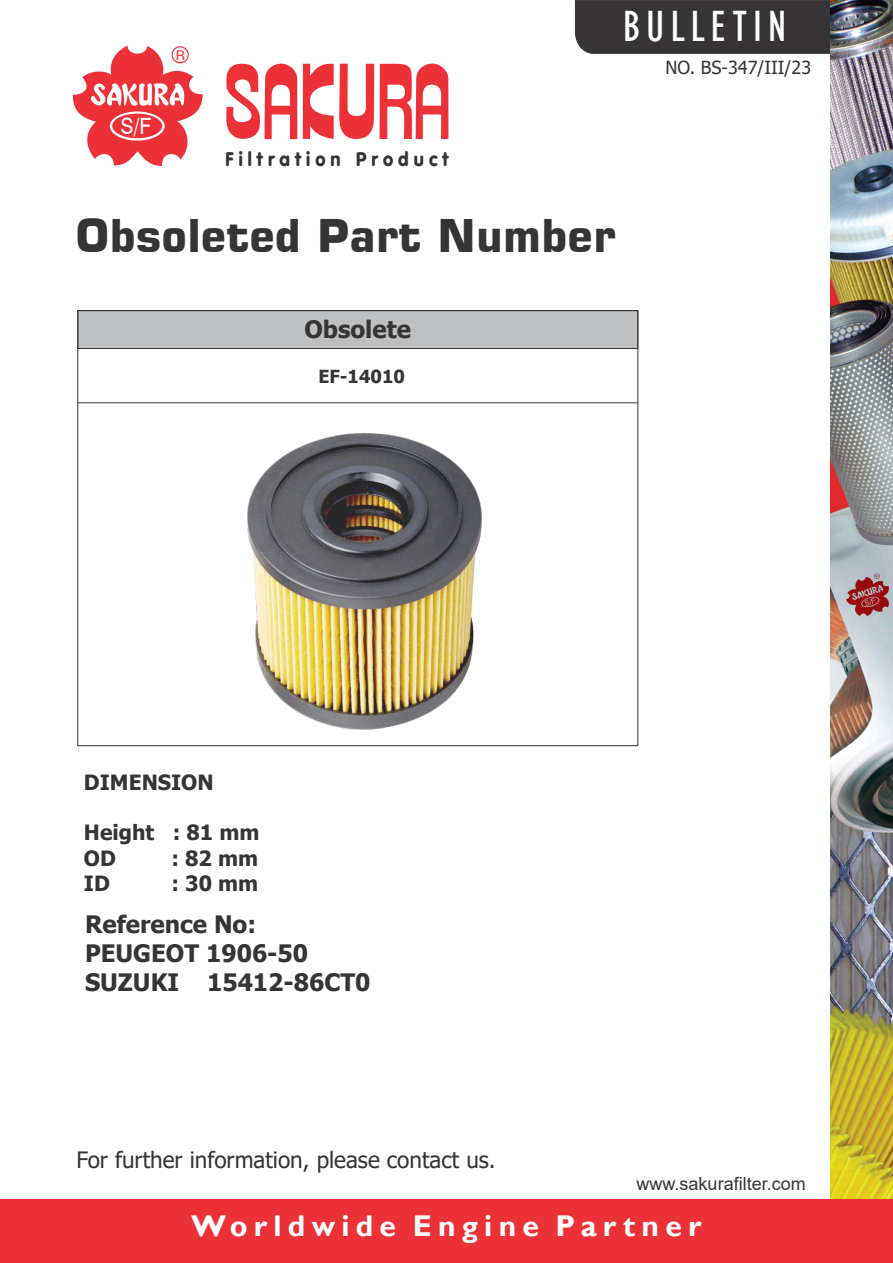
<style>
.page{position:relative;width:893px;height:1263px;background:#fff}
.page>*{position:absolute;margin:0;border:0;box-sizing:border-box;transform-origin:0 0}
.t1{font:700 45px "Square 721 BT";color:#373435}
.t2{font:condensed 45px "Gill Sans";letter-spacing:.135em;color:#fefefe}
.t3{font:700 30px "Gill Sans";letter-spacing:.21em;color:#fefefe}
.t4{font:700 24px/29px "Tahoma";color:#373435}
.t5{font:22.5px "Tahoma";color:#373435}
.t6{font:22.5px "Swiss 721 BT";color:#fefefe;scale:.9 1}
.t7{font:700 21px/25.3px "Tahoma";color:#373435}
.t8{font:900 19.5px "VAG Rounded";color:#373435;scale:.94 1}
.t9{font:18px "Arial";color:#373435}
.t10{font:18px "Tahoma";color:#373435}
.t11{font:700 18px "Tahoma";color:#373435}
.t12{font:condensed 12.75px "Swiss 721 BT";color:#ed3237;scale:1.28 1}
</style>
<div class="page">
<div style="left:575px;top:0;width:256px;height:54px;background:#373435"></div>
<img style="left:831px;top:0;width:62px;height:1199px">
<svg style="left:73px;top:46px;width:130px;height:120px"></svg>
<svg style="left:226px;top:63px;width:71px;height:76px"></svg>
<svg style="left:303px;top:64px;width:145px;height:75px"></svg>
<div style="left:0;top:1199px;width:893px;height:64px;background:#ed3237"></div>
<div style="left:78px;top:311px;width:560px;height:37px;background:#bdbfc1"></div>
<div style="left:78px;top:310px;width:560px;height:39px;border:1px solid #373435"></div>
<hr style="left:78px;top:403px;width:560px;height:1px;background:#373435">
<img style="left:248px;top:434px;width:233px;height:295px">
<p class="t6" style="left:120px;top:117px;width:36px">S/F</p>
<p class="t12" style="left:176px;top:50px;width:9px">R</p>
<p class="t8" style="left:226px;top:151px;width:239px">F i l t r a t i o n P r o d u c t</p>
<h1 class="t2" style="left:623px;top:10px;width:165px">BULLETIN</h1>
<p class="t10" style="left:665px;top:60px;width:147px">NO. BS-347/III/23</p>
<h1 class="t1" style="left:75px;top:217px;width:542px">Obsoleted Part Number</h1>
<p class="t4" style="left:304px;top:317px;width:108px">Obsolete</p>
<p class="t11" style="left:318px;top:370px;width:88px">EF-14010</p>
<p class="t7" style="left:84px;top:771px;width:131px">DIMENSION</p>
<p class="t7" style="left:84px;top:822px;width:177px">Height : 81 mm<br>OD</p>
<p class="t7" style="left:171px;top:847px;width:88px">: 82 mm</p>
<p class="t7" style="left:84px;top:872px;width:28px">ID</p>
<p class="t7" style="left:172px;top:872px;width:88px">: 30 mm</p>
<p class="t4" style="left:85px;top:912px;width:287px">Reference No:<br>PEUGEOT 1906-50<br>SUZUKI 15412-86CT0</p>
<p class="t5" style="left:76px;top:1151px;width:421px">For further information, please contact us.</p>
<p class="t9" style="left:637px;top:1176px;width:171px">www.sakurafilter.com</p>
<p class="t3" style="left:191px;top:1215px;width:512px">Worldwide Engine Partner</p>
</div>
